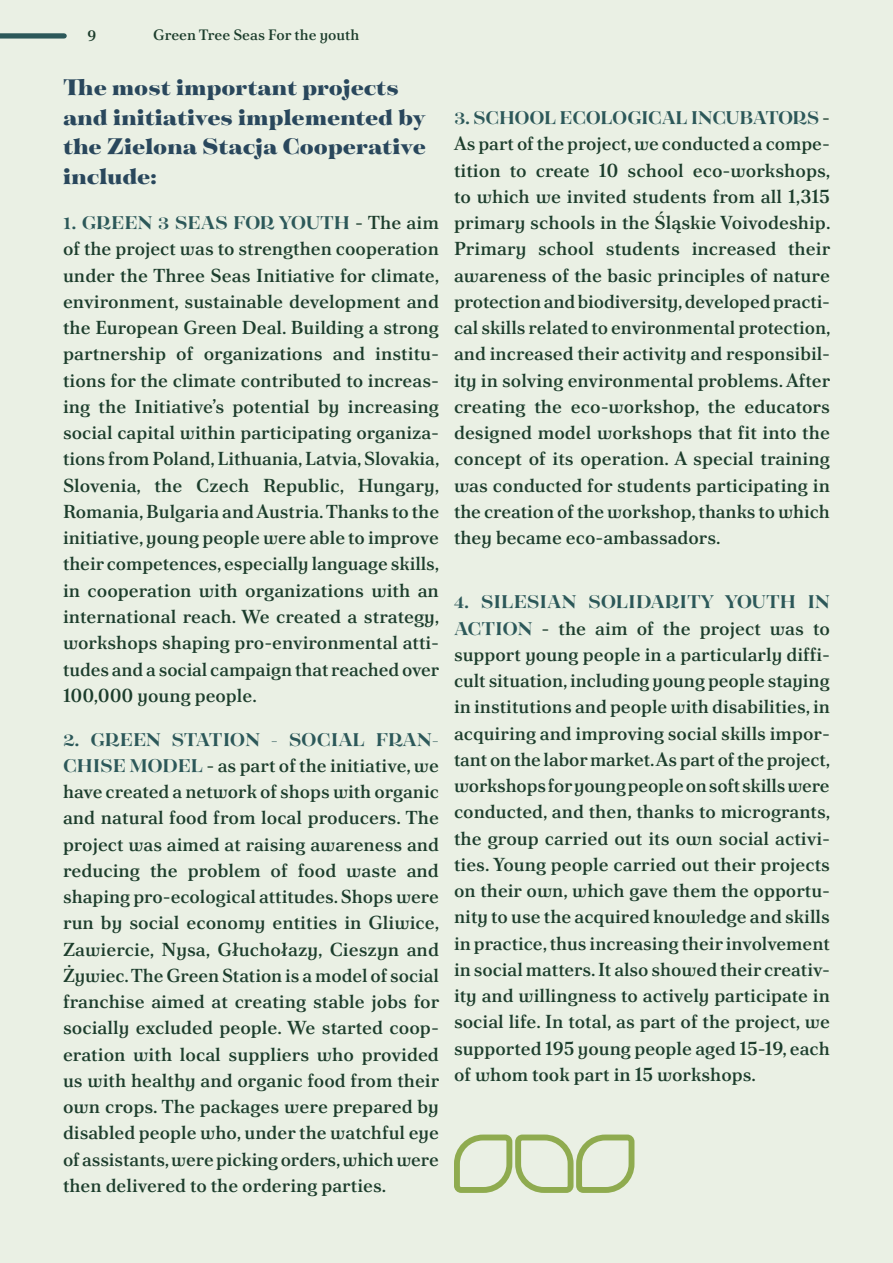
<style>
.page{position:relative;width:893px;height:1263px;background:#eaf0e4}
.page>*{position:absolute;margin:0;border:0;box-sizing:border-box;transform-origin:0 0}
.Paragraf_H3{font:900 24.75px/29.7px "Tenez";color:#29475c}
.Paragraf{font:700 20.25px "Tenez";letter-spacing:-.005em;color:#2c5859}
.Paragraf-2{font:18.75px/26.2px "Poltawski Nowy";color:#1c3d2c;text-align:justify}
.t1{font:15px "Poltawski Nowy";color:#1c3d2c}
.s1{font-family:"Poltawski Nowy";font-weight:400;font-size:18.75px;color:#1c3d2c}
.s2{font-family:"Tenez";font-weight:700;font-size:20.25px;color:#2c5859}
</style>
<div class="page">
<div style="left:0;top:33px;width:64px;height:6px;background:#2c5859"></div>
<svg style="left:454px;top:1134px;width:180px;height:59px"></svg>
<p class="t1" style="left:87px;top:25px;width:10px">9</p>
<p class="t1" style="left:153px;top:24px;width:208px">Green Tree Seas For the youth</p>
<p class="Paragraf_H3" style="left:63px;top:72px;width:364px">The most important projects and initiatives implemented by the Zielona Stacja Cooperative include:</p>
<p class="Paragraf" style="left:63px;top:209px;width:377px">1. GREEN 3 SEAS FOR YOUTH <span class="s1">- The aim</span></p>
<p class="Paragraf-2" style="left:63px;top:235px;width:378px">of the project was to strengthen cooperation under the Three Seas Initiative for climate, environment, sustainable development and the European Green Deal. Building a strong partnership of organizations and institu&shy;tions for the climate contributed to increas&shy;ing the Initiative’s potential by increasing social capital within participating organiza&shy;tions from Poland, Lithuania, Latvia, Slovakia, Slovenia, the Czech Republic, Hungary, Romania, Bulgaria and Austria. Thanks to the initiative, young people were able to improve their competences, especially language skills, in cooperation with organizations with an international reach. We created a strategy, workshops shaping pro-environmental atti&shy;tudes and a social campaign that reached over 100,000 young people.</p>
<p class="Paragraf" style="left:63px;top:725px;width:377px">2. GREEN STATION - SOCIAL FRAN-</p>
<p class="Paragraf-2" style="left:63px;top:752px;width:378px"><span class="s2">CHISE MODEL</span> - as part of the initiative, we have created a network of shops with organic and natural food from local producers. The project was aimed at raising awareness and reducing the problem of food waste and shaping pro-ecological attitudes. Shops were run by social economy entities in Gliwice, Zawiercie, Nysa, Głuchołazy, Cieszyn and Żywiec. The Green Station is a model of social franchise aimed at creating stable jobs for socially excluded people. We started coop&shy;eration with local suppliers who provided us with healthy and organic food from their own crops. The packages were prepared by disabled people who, under the watchful eye of assistants, were picking orders, which were then delivered to the ordering parties.</p>
<p class="Paragraf" style="left:454px;top:104px;width:377px">3. SCHOOL ECOLOGICAL INCUBATORS <span class="s1">-</span></p>
<p class="Paragraf-2" style="left:454px;top:130px;width:378px">As part of the project, we conducted a compe&shy;tition to create 10 school eco-workshops, to which we invited students from all 1,315 primary schools in the Śląskie Voivodeship.<br>Primary school students increased their awareness of the basic principles of nature protection and biodiversity, developed practi&shy;cal skills related to environmental protection, and increased their activity and responsibil&shy;ity in solving environmental problems. After creating the eco-workshop, the educators designed model workshops that fit into the concept of its operation. A special training was conducted for students participating in the creation of the workshop, thanks to which they became eco-ambassadors.</p>
<p class="Paragraf" style="left:454px;top:588px;width:377px">4. SILESIAN SOLIDARITY YOUTH IN</p>
<p class="Paragraf-2" style="left:454px;top:614px;width:378px"><span class="s2">ACTION</span> - the aim of the project was to support young people in a particularly diffi&shy;cult situation, including young people staying in institutions and people with disabilities, in acquiring and improving social skills impor&shy;tant on the labor market. As part of the project, workshops for young people on soft skills were conducted, and then, thanks to microgrants, the group carried out its own social activi&shy;ties. Young people carried out their projects on their own, which gave them the opportu&shy;nity to use the acquired knowledge and skills in practice, thus increasing their involvement in social matters. It also showed their creativ&shy;ity and willingness to actively participate in social life. In total, as part of the project, we supported 195 young people aged 15-19, each of whom took part in 15 workshops.</p>
</div>
